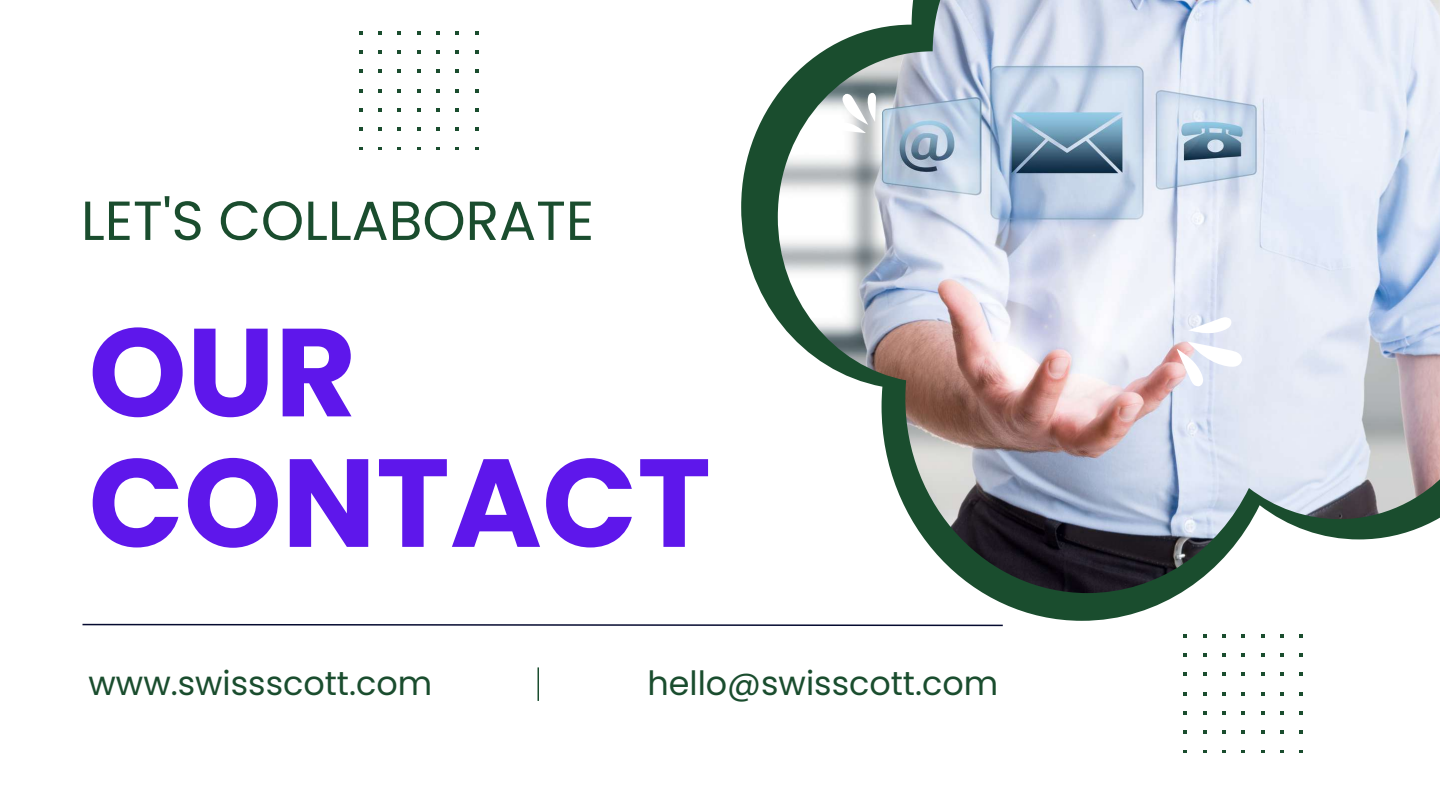
<style>
.page{position:relative;width:1440px;height:810px;background:#fff}
.page>*{position:absolute;margin:0;border:0;box-sizing:border-box;transform-origin:0 0}
.t1{font:700 125px/130.5px "Poppins";color:#5e17eb}
.t2{font:55px "Poppins";color:#1a4d2e}
.t3{font:33.4px "Poppins";color:#1a4d2e}
</style>
<div class="page">
<svg style="left:741px;top:94px;width:440px;height:527px"></svg>
<svg style="left:82px;top:623px;width:921px;height:4px"></svg>
<img style="left:778px;top:0;width:662px;height:593px">
<svg style="left:436px;top:31px;width:4px;height:3px"></svg>
<svg style="left:436px;top:51px;width:4px;height:3px"></svg>
<svg style="left:436px;top:70px;width:4px;height:3px"></svg>
<svg style="left:436px;top:89px;width:4px;height:3px"></svg>
<svg style="left:436px;top:109px;width:4px;height:3px"></svg>
<svg style="left:436px;top:128px;width:4px;height:3px"></svg>
<svg style="left:436px;top:147px;width:4px;height:3px"></svg>
<svg style="left:1170px;top:310px;width:74px;height:78px"></svg>
<svg style="left:836px;top:91px;width:51px;height:53px"></svg>
<hr style="left:538px;top:667px;width:1px;height:34px;background:#1a4d2e">
<h2 class="t2" style="left:81px;top:182px;width:515px">LET'S COLLABORATE</h2>
<h1 class="t1" style="left:89px;top:307px;width:624px">OUR<br>CONTACT</h1>
<p class="t3" style="left:89px;top:660px;width:345px">www.swissscott.com</p>
<p class="t3" style="left:647px;top:660px;width:352px">hello@swisscott.com</p>
</div>
